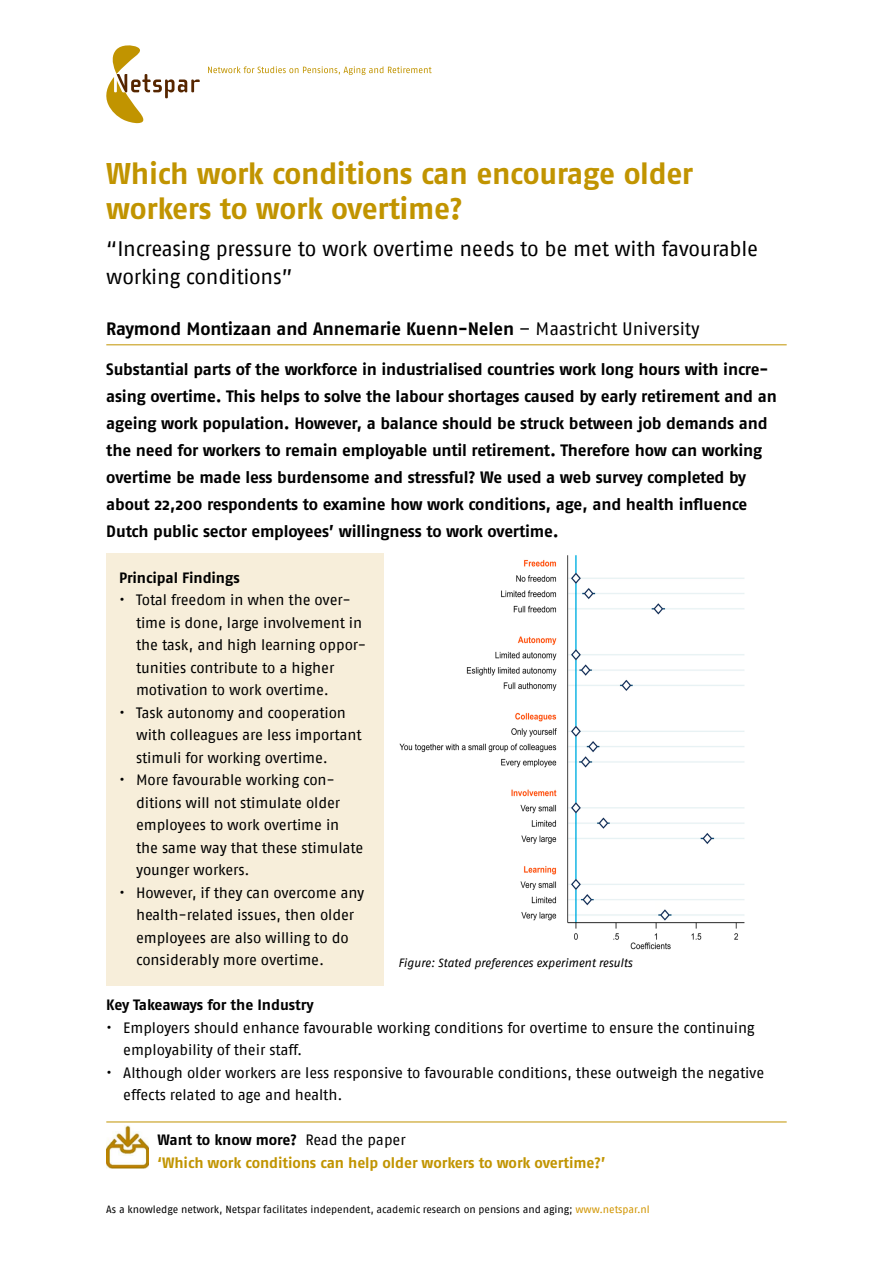
<style>
.page{position:relative;width:893px;height:1263px;background:#fff}
.page>*{position:absolute;margin:0;border:0;box-sizing:border-box;transform-origin:0 0}
.t1{font:700 30px/34.5px "Fago OT";letter-spacing:-.015em;color:#c19400}
.t2{font:21px/28.5px "Fago No";letter-spacing:-.01em;color:#000}
.t3{font:700 18px "Fago OT";letter-spacing:-.005em;color:#000}
.t4{font:700 16.5px/27px "Fago OT";letter-spacing:-.01em;color:#000}
.t5{font:15px/22.5px "Fago No";letter-spacing:-.01em;color:#000}
.t6{font:700 15px/22.5px "Fago OT";letter-spacing:-.01em;color:#c19400}
.t7{font:700 15px "Fago OT";letter-spacing:-.01em;color:#000}
.t8{font:italic 12px "Fago No";letter-spacing:-.01em;color:#000}
.t9{font:10.5px "Fago No";letter-spacing:-.005em;color:#000}
.s1{font-family:"Fago No";font-weight:400}
.s2{color:#000}
.s3{font-family:"Fago No";font-weight:400;color:#000}
.s4{color:#d19500}
</style>
<div class="page">
<svg style="left:106px;top:45px;width:94px;height:78px"></svg>
<svg style="left:208px;top:66px;width:224px;height:9px"></svg>
<img style="left:400px;top:555px;width:345px;height:395px">
<img style="left:106px;top:1126px;width:43px;height:42px">
<div style="left:106px;top:554px;width:278px;height:432px;background:#f7eeda"></div>
<hr style="left:106px;top:1121px;width:681px;height:1px;background:#c19400">
<hr style="left:106px;top:344px;width:681px;height:1px;background:#c19400">
<h1 class="t1" style="left:106px;top:157px;width:588px">Which work conditions can encourage older workers to work overtime?</h1>
<h2 class="t2" style="left:106px;top:234px;width:653px">“Increasing pressure to work overtime needs to be met with favourable working conditions”</h2>
<p class="t3" style="left:106px;top:318px;width:595px">Raymond Montizaan and Annemarie Kuenn-Nelen <span class="s1">– Maastricht University</span></p>
<p class="t4" style="left:106px;top:355px;width:672px">Substantial parts of the workforce in industrialised countries work long hours with incre&shy;asing overtime. This helps to solve the labour shortages caused by early retirement and an ageing work population. However, a balance should be struck between job demands and the need for workers to remain employable until retirement. Therefore how can working overtime be made less burdensome and stressful? We used a web survey completed by about 22,200 respondents to examine how work conditions, age, and health influence Dutch public sector employees’ willingness to work overtime.</p>
<p class="t7" style="left:119px;top:568px;width:122px">Principal Findings</p>
<p class="t5" style="left:136px;top:588px;width:232px;text-indent:-17px">• Total freedom in when the over&shy;time is done, large involvement in the task, and high learning oppor&shy;tunities contribute to a higher motivation to work overtime.</p>
<p class="t5" style="left:136px;top:701px;width:227px;text-indent:-17px">• Task autonomy and cooperation with colleagues are less important stimuli for working overtime.</p>
<p class="t5" style="left:136px;top:768px;width:229px;text-indent:-17px">• More favourable working con&shy;ditions will not stimulate older employees to work overtime in the same way that these stimulate younger workers.</p>
<p class="t5" style="left:136px;top:881px;width:230px;text-indent:-17px">• However, if they can overcome any health-related issues, then older employees are also willing to do considerably more overtime.</p>
<p class="t8" style="left:398px;top:956px;width:236px">Figure: Stated preferences experiment results</p>
<p class="t7" style="left:106px;top:996px;width:209px">Key Takeaways for the Industry</p>
<p class="t5" style="left:123px;top:1016px;width:633px;text-indent:-17px">• Employers should enhance favourable working conditions for overtime to ensure the continuing employability of their staff.</p>
<p class="t5" style="left:123px;top:1061px;width:642px;text-indent:-17px">• Although older workers are less responsive to favourable conditions, these outweigh the negative effects related to age and health.</p>
<p class="t6" style="left:157px;top:1129px;width:450px"><span class="s2">Want to know more?</span> <span class="s3">Read the paper<br></span>‘Which work conditions can help older workers to work overtime?’</p>
<p class="t9" style="left:106px;top:1203px;width:545px">As a knowledge network, Netspar facilitates independent, academic research on pensions and aging; <span class="s4">www.netspar.nl</span></p>
</div>
